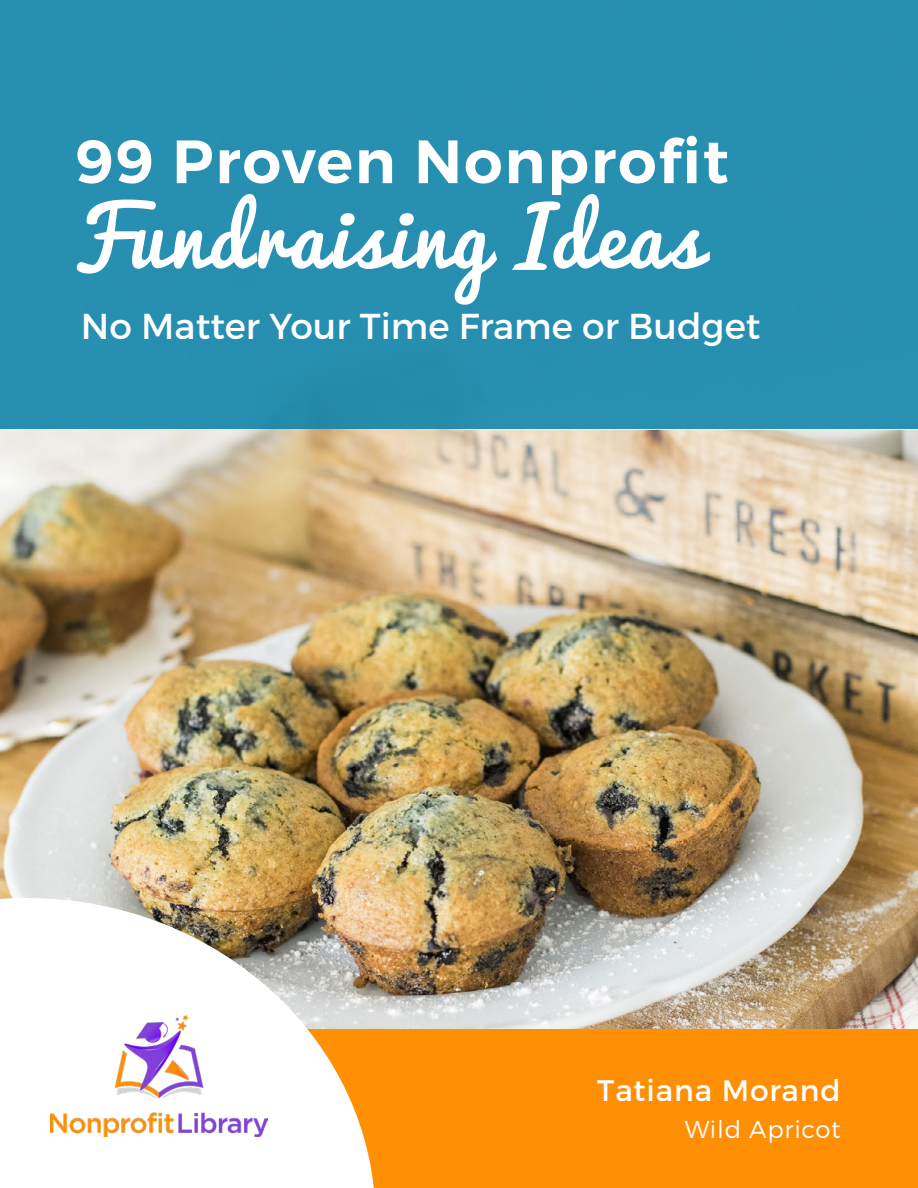
<style>
.page{position:relative;width:918px;height:1188px;background:#fff}
.page>*{position:absolute;margin:0;border:0;box-sizing:border-box;transform-origin:0 0}
.t1{font:79.65px "Pacifico";letter-spacing:.03em;color:#fff}
.t2{font:600 61.05px "Montserrat";letter-spacing:.03em;color:#fff}
.t3{font:36px "Montserrat";color:#fff}
.t4{font:29.7px "Montserrat";letter-spacing:.03em;color:#fff}
.t5{font:300 24.3px "Montserrat";letter-spacing:.03em;color:#fff}
</style>
<div class="page">
<img style="left:0;top:429px;width:918px;height:601px">
<div style="left:293px;top:1030px;width:625px;height:158px;background:#ff8f05"></div>
<div style="left:0;top:0;width:918px;height:429px;background:#278fb0"></div>
<svg style="left:0;top:898px;width:376px;height:290px"></svg>
<img style="left:50px;top:1000px;width:217px;height:137px">
<h2 class="t2" style="left:75px;top:124px;width:655px">99 Proven Nonprofit</h2>
<h1 class="t1" style="left:72px;top:167px;width:631px">Fundraising Ideas</h1>
<p class="t3" style="left:81px;top:304px;width:681px">No Matter Your Time Frame or Budget</p>
<p class="t4" style="left:597px;top:1072px;width:245px">Tatiana Morand</p>
<p class="t5" style="left:685px;top:1115px;width:157px">Wild Apricot</p>
</div>
